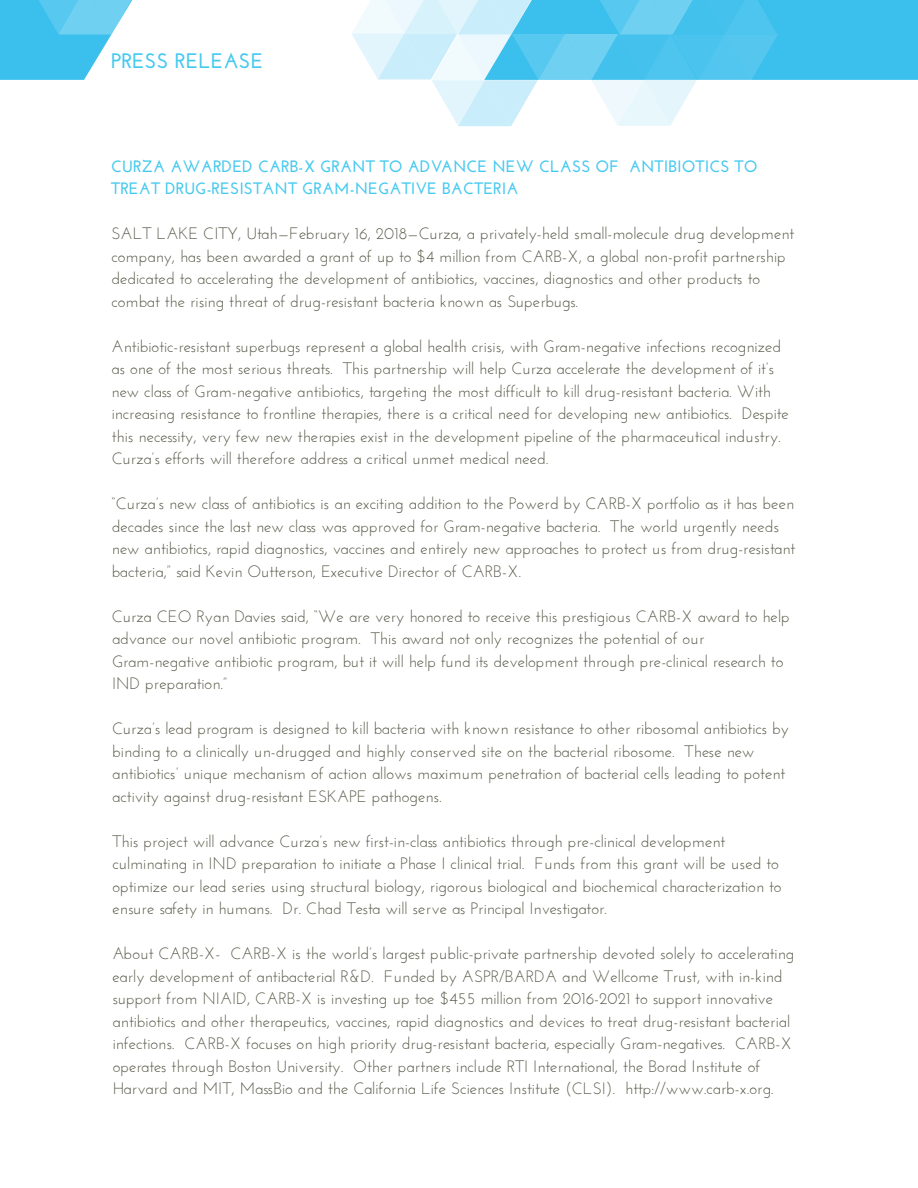
<style>
.page{position:relative;width:918px;height:1188px;background:#fff}
.page>*{position:absolute;margin:0;border:0;box-sizing:border-box;transform-origin:0 0}
.t1{font:700 21px "Josefin Sans";color:#45c9f0}
.t2{font:16.5px/22.5px "Josefin Sans";color:#565546}
.t3{font:700 16.5px/22.5px "Josefin Sans";color:#45c9f0}
</style>
<div class="page">
<svg style="left:352px;top:0;width:566px;height:126px"></svg>
<svg style="left:0;top:0;width:132px;height:80px"></svg>
<p class="t1" style="left:111px;top:49px;width:154px">PRESS RELEASE</p>
<p class="t3" style="left:111px;top:155px;width:648px">CURZA AWARDED CARB-X GRANT TO ADVANCE NEW CLASS OF ANTIBIOTICS TO<br>TREAT DRUG-RESISTANT GRAM-NEGATIVE BACTERIA</p>
<p class="t2" style="left:111px;top:222px;width:684px">SALT LAKE CITY, Utah—February 16, 2018—Curza, a privately-held small-molecule drug development company, has been awarded a grant of up to $4 million from CARB-X, a global non-profit partnership dedicated to accelerating the development of antibiotics, vaccines, diagnostics and other products to combat the rising threat of drug-resistant bacteria known as Superbugs.</p>
<p class="t2" style="left:112px;top:335px;width:679px">Antibiotic-resistant superbugs represent a global health crisis, with Gram-negative infections recognized as one of the most serious threats. This partnership will help Curza accelerate the development of it’s new class of Gram-negative antibiotics, targeting the most difficult to kill drug-resistant bacteria. With increasing resistance to frontline therapies, there is a critical need for developing new antibiotics. Despite this necessity, very few new therapies exist in the development pipeline of the pharmaceutical industry.<br>Curza’s efforts will therefore address a critical unmet medical need.</p>
<p class="t2" style="left:112px;top:492px;width:685px">“Curza’s new class of antibiotics is an exciting addition to the Powerd by CARB-X portfolio as it has been decades since the last new class was approved for Gram-negative bacteria. The world urgently needs new antibiotics, rapid diagnostics, vaccines and entirely new approaches to protect us from drug-resistant bacteria,” said Kevin Outterson, Executive Director of CARB-X.</p>
<p class="t2" style="left:112px;top:605px;width:679px">Curza CEO Ryan Davies said, “We are very honored to receive this prestigious CARB-X award to help advance our novel antibiotic program. This award not only recognizes the potential of our Gram-negative antibiotic program, but it will help fund its development through pre-clinical research to IND preparation.”</p>
<p class="t2" style="left:112px;top:717px;width:678px">Curza’s lead program is designed to kill bacteria with known resistance to other ribosomal antibiotics by binding to a clinically un-drugged and highly conserved site on the bacterial ribosome. These new antibiotics’ unique mechanism of action allows maximum penetration of bacterial cells leading to potent activity against drug-resistant ESKAPE pathogens.</p>
<p class="t2" style="left:112px;top:830px;width:671px">This project will advance Curza’s new first-in-class antibiotics through pre-clinical development culminating in IND preparation to initiate a Phase I clinical trial. Funds from this grant will be used to optimize our lead series using structural biology, rigorous biological and biochemical characterization to ensure safety in humans. Dr. Chad Testa will serve as Principal Investigator.</p>
<p class="t2" style="left:113px;top:942px;width:683px">About CARB-X- CARB-X is the world’s largest public-private partnership devoted solely to accelerating early development of antibacterial R&amp;D. Funded by ASPR/BARDA and Wellcome Trust, with in-kind support from NIAID, CARB-X is investing up toe $455 million from 2016-2021 to support innovative antibiotics and other therapeutics, vaccines, rapid diagnostics and devices to treat drug-resistant bacterial infections. CARB-X focuses on high priority drug-resistant bacteria, especially Gram-negatives. CARB-X operates through Boston University. Other partners include RTI International, the Borad Institute of Harvard and MIT, MassBio and the California Life Sciences Institute (CLSI). http://www.carb-x.org.</p>
</div>
